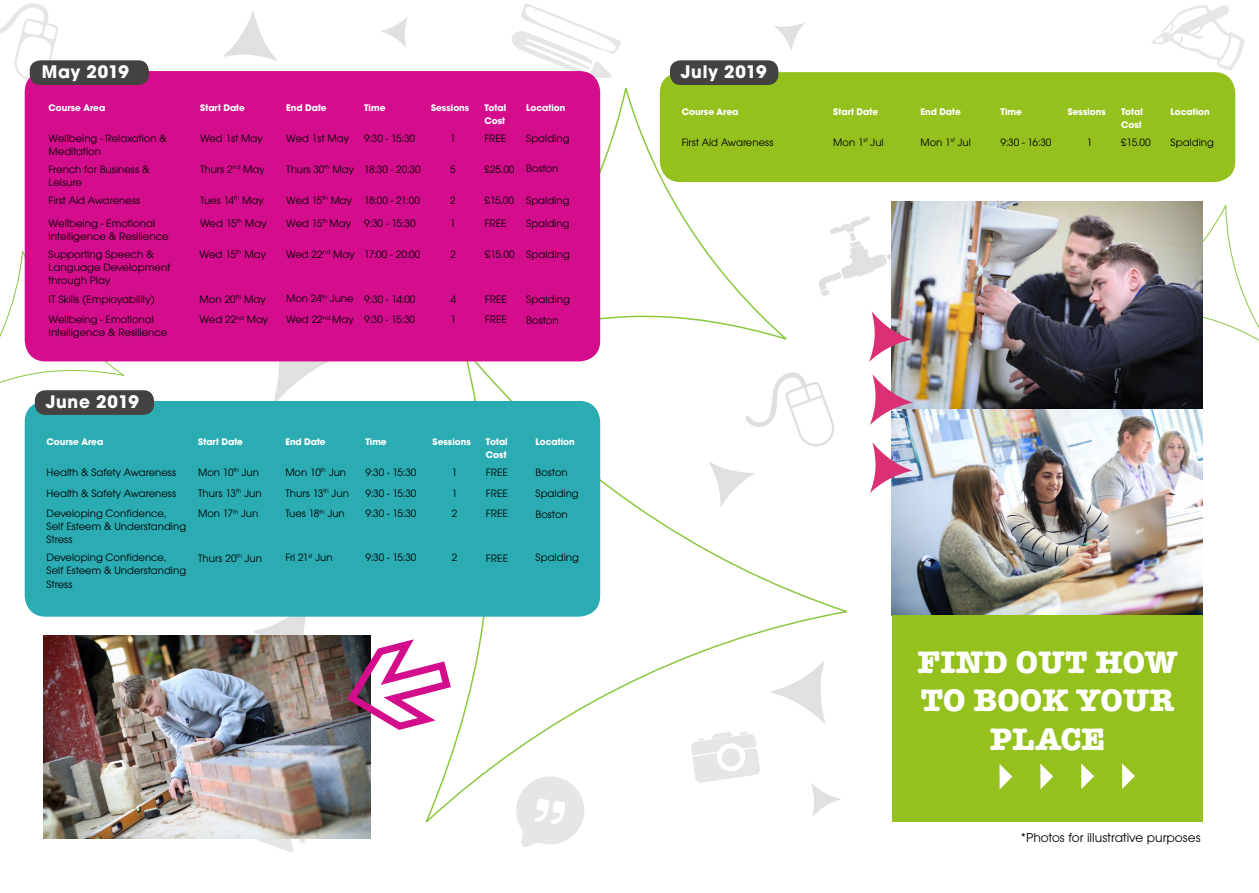
<style>
.page{position:relative;width:1259px;height:893px;background:#fff}
.page>*{position:absolute;margin:0;border:0;box-sizing:border-box;transform-origin:0 0}
.t1{font:700 32.1px/38.5px "American Typewriter";color:#fff;text-align:center}
.t2{font:700 19.05px "Avant Garde Gothic Itc T";letter-spacing:.04em;color:#fff}
.t3{font:13.5px "Avant Garde Gothic Itc T";color:#000}
.t4{font:11.25px/13.2px "Avant Garde Gothic Itc T";color:#000}
.t5{font:11.1px/13px "Avant Garde Gothic Itc T";color:#000}
.t6{font:700 9.9px/13px "Avant Garde Gothic Itc T";color:#fff}
.s1{font-size:11.1px}
</style>
<div class="page">
<svg style="left:0;top:3px;width:58px;height:78px"></svg>
<svg style="left:512px;top:3px;width:109px;height:75px"></svg>
<svg style="left:1202px;top:204px;width:57px;height:145px"></svg>
<svg style="left:0;top:250px;width:127px;height:150px"></svg>
<svg style="left:422px;top:350px;width:425px;height:473px"></svg>
<svg style="left:598px;top:86px;width:194px;height:264px"></svg>
<svg style="left:257px;top:839px;width:48px;height:13px"></svg>
<svg style="left:1151px;top:5px;width:93px;height:65px"></svg>
<svg style="left:515px;top:774px;width:71px;height:73px"></svg>
<svg style="left:691px;top:731px;width:69px;height:52px"></svg>
<svg style="left:224px;top:10px;width:53px;height:51px"></svg>
<svg style="left:811px;top:782px;width:32px;height:36px"></svg>
<svg style="left:381px;top:17px;width:27px;height:30px"></svg>
<svg style="left:766px;top:658px;width:60px;height:67px"></svg>
<svg style="left:707px;top:460px;width:49px;height:50px"></svg>
<svg style="left:774px;top:23px;width:30px;height:27px"></svg>
<svg style="left:268px;top:361px;width:103px;height:40px"></svg>
<div style="left:25px;top:71px;width:575px;height:290px;background:#d40d8c;border-radius:21px"></div>
<div style="left:30px;top:60px;width:119px;height:25px;background:#434241;border-radius:10px"></div>
<svg style="left:253px;top:617px;width:53px;height:18px"></svg>
<div style="left:25px;top:401px;width:575px;height:216px;background:#2bacb3;border-radius:21px"></div>
<div style="left:35px;top:390px;width:119px;height:25px;background:#434241;border-radius:10px"></div>
<div style="left:660px;top:72px;width:575px;height:110px;background:#95c11f;border-radius:21px"></div>
<div style="left:670px;top:60px;width:108px;height:25px;background:#434241;border-radius:10px"></div>
<svg style="left:745px;top:370px;width:90px;height:77px"></svg>
<svg style="left:819px;top:216px;width:73px;height:81px"></svg>
<img style="left:43px;top:635px;width:328px;height:204px">
<img style="left:892px;top:202px;width:310px;height:413px">
<svg style="left:342px;top:634px;width:113px;height:100px"></svg>
<div style="left:892px;top:615px;width:310px;height:207px;background:#95c11f"></div>
<svg style="left:999px;top:764px;width:13px;height:25px"></svg>
<svg style="left:1122px;top:763px;width:13px;height:26px"></svg>
<svg style="left:1081px;top:763px;width:13px;height:26px"></svg>
<svg style="left:1040px;top:764px;width:13px;height:25px"></svg>
<svg style="left:870px;top:442px;width:43px;height:51px"></svg>
<svg style="left:870px;top:374px;width:43px;height:51px"></svg>
<svg style="left:869px;top:311px;width:43px;height:51px"></svg>
<h2 class="t2" style="left:42px;top:60px;width:89px">May 2019</h2>
<p class="t6" style="left:49px;top:100px;width:58px">Course Area</p>
<p class="t6" style="left:200px;top:100px;width:46px">Start Date</p>
<p class="t6" style="left:286px;top:100px;width:42px">End Date</p>
<p class="t6" style="left:364px;top:100px;width:23px">Time</p>
<p class="t6" style="left:431px;top:100px;width:40px">Sessions</p>
<p class="t6" style="left:484px;top:100px;width:23px">Total<br>Cost</p>
<p class="t5" style="left:49px;top:131px;width:120px">Wellbeing - Relaxation &amp;<br>Meditation</p>
<p class="t5" style="left:200px;top:131px;width:64px">Wed 1st May</p>
<p class="t5" style="left:286px;top:131px;width:64px">Wed 1st May</p>
<p class="t5" style="left:364px;top:131px;width:52px">9:30 - 15:30</p>
<p class="t5" style="left:450px;top:131px;width:7px">1</p>
<p class="t5" style="left:484px;top:131px;width:23px">FREE</p>
<p class="t5" style="left:49px;top:163px;width:102px">French for Business &amp;<br>Leisure</p>
<p class="t5" style="left:200px;top:163px;width:66px">Thurs 2<sup>nd</sup> May</p>
<p class="t5" style="left:286px;top:163px;width:136px">Thurs 30<sup>th</sup> May 18:30 - 20:30</p>
<p class="t5" style="left:450px;top:163px;width:7px">5</p>
<p class="t5" style="left:484px;top:163px;width:32px">£25.00</p>
<p class="t5" style="left:49px;top:194px;width:93px">First Aid Awareness</p>
<p class="t5" style="left:200px;top:194px;width:65px">Tues 14<sup>th</sup> May</p>
<p class="t5" style="left:286px;top:194px;width:135px">Wed 15<sup>th</sup> May 18:00 - 21:00</p>
<p class="t5" style="left:450px;top:194px;width:7px">2</p>
<p class="t5" style="left:484px;top:194px;width:31px">£15.00</p>
<p class="t4" style="left:49px;top:217px;width:122px">Wellbeing - Emotional<br>Intelligence &amp; Resilience</p>
<p class="t4" style="left:200px;top:217px;width:68px">Wed 15<sup>th</sup> May</p>
<p class="t4" style="left:286px;top:217px;width:131px"><span class="s1">Wed 15</span><sup>th</sup> <span class="s1">May</span> 9:30 - 15:30</p>
<p class="t4" style="left:450px;top:217px;width:7px">1</p>
<p class="t4" style="left:484px;top:217px;width:24px">FREE</p>
<p class="t4" style="left:49px;top:247px;width:123px">Supporting Speech &amp;<br>Language Development through Play</p>
<p class="t4" style="left:199px;top:247px;width:68px">Wed 15<sup>th</sup> May</p>
<p class="t4" style="left:286px;top:247px;width:136px"><span class="s1">Wed 22</span><sup>nd</sup> <span class="s1">May</span> 17:00 - 20:00</p>
<p class="t4" style="left:450px;top:247px;width:7px">2</p>
<p class="t4" style="left:485px;top:247px;width:31px">£15.00</p>
<p class="t4" style="left:49px;top:292px;width:108px">IT Skills (Employability)</p>
<p class="t4" style="left:199px;top:292px;width:68px">Mon 20<sup>th</sup> May</p>
<p class="t4" style="left:286px;top:292px;width:131px"><span class="s1">Mon 24</span><sup>th</sup> <span class="s1">June</span> 9:30 - 14:00</p>
<p class="t4" style="left:450px;top:292px;width:7px">4</p>
<p class="t4" style="left:485px;top:292px;width:24px">FREE</p>
<p class="t5" style="left:49px;top:313px;width:120px">Wellbeing - Emotional<br>Intelligence &amp; Resilience</p>
<p class="t5" style="left:199px;top:313px;width:70px">Wed 22<sup>nd</sup> May</p>
<p class="t5" style="left:286px;top:313px;width:131px">Wed 22<sup>nd</sup> May 9:30 - 15:30</p>
<p class="t5" style="left:450px;top:313px;width:7px">1</p>
<p class="t4" style="left:485px;top:313px;width:24px">FREE</p>
<p class="t6" style="left:526px;top:100px;width:41px">Location</p>
<p class="t5" style="left:526px;top:132px;width:45px">Spalding</p>
<p class="t5" style="left:526px;top:162px;width:34px">Boston</p>
<p class="t5" style="left:526px;top:188px;width:45px;line-height:23.4px">Spalding<br>Spalding</p>
<p class="t4" style="left:526px;top:247px;width:45px">Spalding</p>
<p class="t4" style="left:526px;top:288px;width:45px;line-height:20.9px">Spalding<br>Boston</p>
<h2 class="t2" style="left:46px;top:390px;width:94px">June 2019</h2>
<p class="t6" style="left:47px;top:435px;width:58px">Course Area</p>
<p class="t6" style="left:198px;top:435px;width:46px">Start Date</p>
<p class="t6" style="left:285px;top:435px;width:42px">End Date</p>
<p class="t6" style="left:365px;top:435px;width:23px">Time</p>
<p class="t6" style="left:432px;top:435px;width:40px">Sessions</p>
<p class="t6" style="left:486px;top:435px;width:23px">Total<br>Cost</p>
<p class="t5" style="left:47px;top:465px;width:131px">Health &amp; Safety Awareness</p>
<p class="t5" style="left:198px;top:465px;width:62px">Mon 10<sup>th</sup> Jun</p>
<p class="t5" style="left:285px;top:465px;width:62px">Mon 10<sup>th</sup> Jun</p>
<p class="t5" style="left:365px;top:465px;width:52px">9:30 - 15:30</p>
<p class="t5" style="left:452px;top:465px;width:7px">1</p>
<p class="t5" style="left:486px;top:465px;width:23px">FREE</p>
<p class="t5" style="left:47px;top:486px;width:131px">Health &amp; Safety Awareness</p>
<p class="t4" style="left:198px;top:486px;width:65px">Thurs 13<sup>th</sup> Jun</p>
<p class="t4" style="left:285px;top:486px;width:65px">Thurs 13<sup>th</sup> Jun</p>
<p class="t5" style="left:365px;top:486px;width:52px">9:30 - 15:30</p>
<p class="t5" style="left:452px;top:486px;width:7px">1</p>
<p class="t5" style="left:486px;top:486px;width:23px">FREE</p>
<p class="t5" style="left:47px;top:507px;width:141px">Developing Confidence,<br>Self Esteem &amp; Understanding<br>Stress</p>
<p class="t5" style="left:198px;top:507px;width:62px">Mon 17<sup>th</sup> Jun</p>
<p class="t5" style="left:285px;top:507px;width:61px">Tues 18<sup>th</sup> Jun</p>
<p class="t5" style="left:365px;top:507px;width:52px">9:30 - 15:30</p>
<p class="t5" style="left:452px;top:507px;width:7px">2</p>
<p class="t5" style="left:486px;top:507px;width:23px">FREE</p>
<p class="t5" style="left:47px;top:551px;width:141px">Developing Confidence,<br>Self Esteem &amp; Understanding<br>Stress</p>
<p class="t4" style="left:198px;top:551px;width:65px">Thurs 20<sup>th</sup> Jun</p>
<p class="t5" style="left:285px;top:551px;width:49px">Fri 21<sup>st</sup> Jun</p>
<p class="t5" style="left:365px;top:551px;width:53px">9:30 - 15:30</p>
<p class="t5" style="left:452px;top:551px;width:7px">2</p>
<p class="t4" style="left:486px;top:551px;width:24px">FREE</p>
<p class="t6" style="left:535px;top:435px;width:41px">Location</p>
<p class="t5" style="left:535px;top:461px;width:45px;line-height:21.1px">Boston<br>Spalding<br>Boston</p>
<p class="t4" style="left:535px;top:551px;width:45px">Spalding</p>
<h2 class="t2" style="left:681px;top:60px;width:87px">July 2019</h2>
<p class="t6" style="left:682px;top:105px;width:58px">Course Area</p>
<p class="t6" style="left:833px;top:105px;width:46px">Start Date</p>
<p class="t6" style="left:920px;top:105px;width:42px">End Date</p>
<p class="t6" style="left:1000px;top:105px;width:23px">Time</p>
<p class="t6" style="left:1067px;top:105px;width:40px">Sessions</p>
<p class="t6" style="left:1121px;top:105px;width:23px">Total<br>Cost</p>
<p class="t5" style="left:682px;top:136px;width:93px">First Aid Awareness</p>
<p class="t5" style="left:833px;top:136px;width:52px">Mon 1<sup>st</sup> Jul</p>
<p class="t5" style="left:920px;top:136px;width:52px">Mon 1<sup>st</sup> Jul</p>
<p class="t5" style="left:1000px;top:136px;width:52px">9:30 - 16:30</p>
<p class="t5" style="left:1087px;top:136px;width:7px">1</p>
<p class="t5" style="left:1121px;top:136px;width:31px">£15.00</p>
<p class="t6" style="left:1170px;top:105px;width:41px">Location</p>
<p class="t5" style="left:1170px;top:136px;width:45px">Spalding</p>
<h1 class="t1" style="left:917px;top:641px;width:261px">FIND OUT HOW<br>TO BOOK YOUR<br>PLACE</h1>
<p class="t3" style="left:1020px;top:829px;width:181px">*Photos for illustrative purposes</p>
</div>
